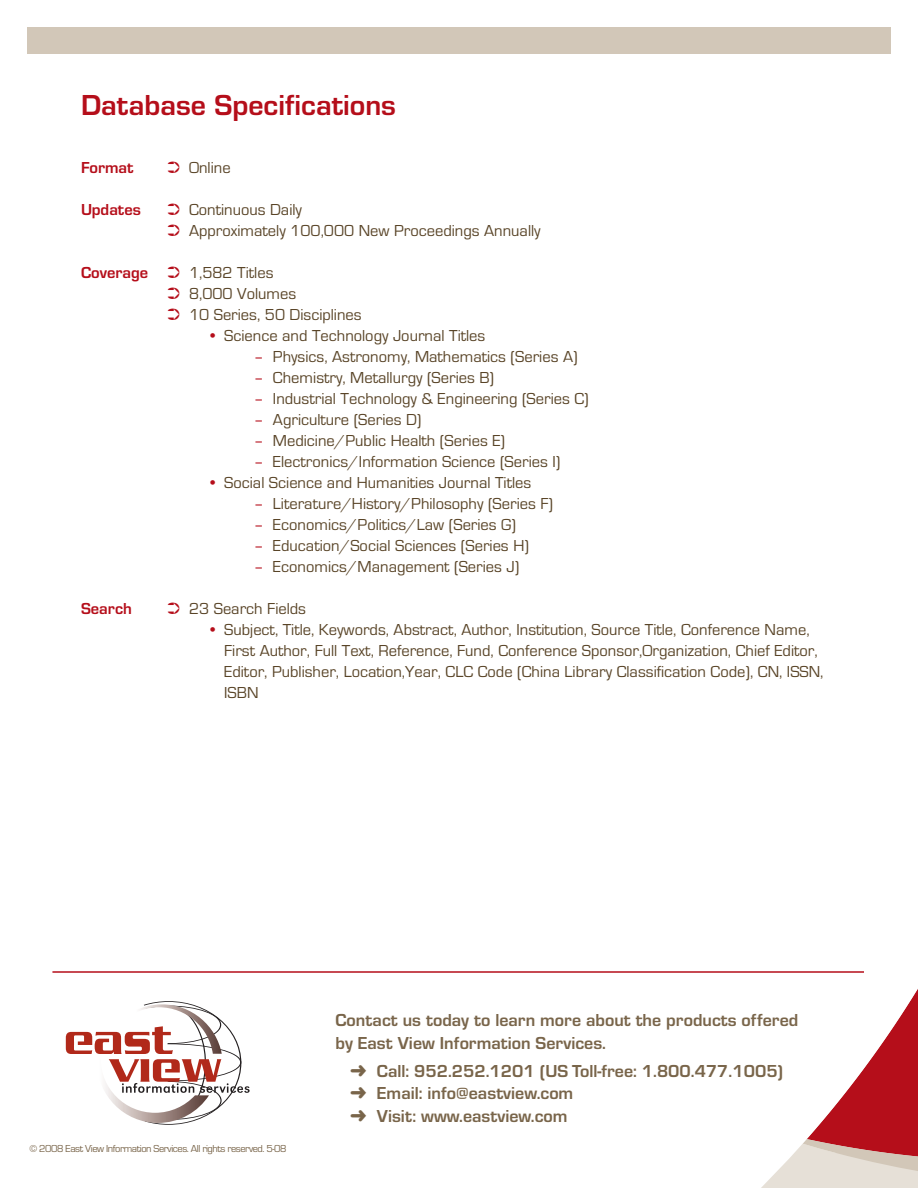
<style>
.page{position:relative;width:918px;height:1188px;background:#fff}
.page>*{position:absolute;margin:0;border:0;box-sizing:border-box;transform-origin:0 0}
.t1{font:700 30px "Eurostile TCE";color:#b50e1a}
.t2{font:700 18px/22.5px "Eurostile TCE";color:#79654a}
.t3{font:16.5px/21px "Eurostile";color:#594427}
.t4{font:700 16.5px "Eurostile TCE";color:#b50e1a}
.t5{font:10.5px "Eurostile";letter-spacing:-.045em;color:#79654a}
.s1{color:#b50e1a}
.s2{font-family:"Eurostile TCE";font-weight:700;color:#b50e1a}
</style>
<div class="page">
<svg style="left:761px;top:989px;width:157px;height:199px"></svg>
<div style="left:27px;top:27px;width:864px;height:27px;background:#d2c7b8"></div>
<svg style="left:66px;top:1002px;width:184px;height:122px"></svg>
<hr style="left:52px;top:971px;width:812px;height:2px;background:#b50e1a">
<h1 class="t1" style="left:81px;top:87px;width:317px">Database Specifications</h1>
<p class="t4" style="left:81px;top:158px;width:54px">Format</p>
<p class="t3" style="left:167px;top:157px;width:65px"><span class="s1">➲</span> Online</p>
<p class="t4" style="left:81px;top:200px;width:62px">Updates</p>
<p class="t3" style="left:167px;top:199px;width:375px"><span class="s1">➲</span> Continuous Daily<br><span class="s1">➲</span> Approximately 100,000 New Proceedings Annually</p>
<p class="t3" style="left:167px;top:262px;width:196px;text-indent:-86px"><span class="s2">Coverage</span> <span class="s1">➲</span> 1,582 Titles<br><span class="s1">➲</span> 8,000 Volumes<br><span class="s1">➲</span> 10 Series, 50 Disciplines</p>
<p class="t3" style="left:211px;top:325px;width:276px"><span class="s1">•</span> Science and Technology Journal Titles</p>
<p class="t3" style="left:254px;top:346px;width:325px"><span class="s1">–</span> Physics, Astronomy, Mathematics (Series A)</p>
<p class="t3" style="left:254px;top:367px;width:242px"><span class="s1">–</span> Chemistry, Metallurgy (Series B)</p>
<p class="t3" style="left:254px;top:388px;width:337px"><span class="s1">–</span> Industrial Technology &amp; Engineering (Series C)</p>
<p class="t3" style="left:254px;top:409px;width:169px"><span class="s1">–</span> Agriculture (Series D)</p>
<p class="t3" style="left:254px;top:430px;width:253px"><span class="s1">–</span> Medicine/Public Health (Series E)</p>
<p class="t3" style="left:254px;top:451px;width:308px"><span class="s1">–</span> Electronics/Information Science (Series I)</p>
<p class="t3" style="left:211px;top:472px;width:322px"><span class="s1">•</span> Social Science and Humanities Journal Titles</p>
<p class="t3" style="left:254px;top:493px;width:301px"><span class="s1">–</span> Literature/History/Philosophy (Series F)</p>
<p class="t3" style="left:254px;top:514px;width:264px"><span class="s1">–</span> Economics/Politics/Law (Series G)</p>
<p class="t3" style="left:254px;top:535px;width:277px"><span class="s1">–</span> Education/Social Sciences (Series H)</p>
<p class="t3" style="left:254px;top:556px;width:267px"><span class="s1">–</span> Economics/Management (Series J)</p>
<p class="t4" style="left:81px;top:599px;width:52px">Search</p>
<p class="t3" style="left:167px;top:598px;width:140px"><span class="s1">➲</span> 23 Search Fields</p>
<p class="t3" style="left:224px;top:619px;width:601px;text-indent:-14px"><span class="s1">•</span> Subject, Title, Keywords, Abstract, Author, Institution, Source Title, Conference Name, First Author, Full Text, Reference, Fund, Conference Sponsor,Organization, Chief Editor, Editor, Publisher, Location,Year, CLC Code (China Library Classification Code), CN, ISSN, ISBN</p>
<p class="t5" style="left:29px;top:1142px;width:259px">© 2008 East View Information Services. All rights reserved. 5-08</p>
<p class="t2" style="left:335px;top:1009px;width:464px">Contact us today to learn more about the products offered by East View Information Services.</p>
<p class="t2" style="left:350px;top:1059px;width:434px">➜ Call: 952.252.1201 (US Toll-free: 1.800.477.1005) ➜ Email: info@eastview.com<br>➜ Visit: www.eastview.com</p>
</div>
